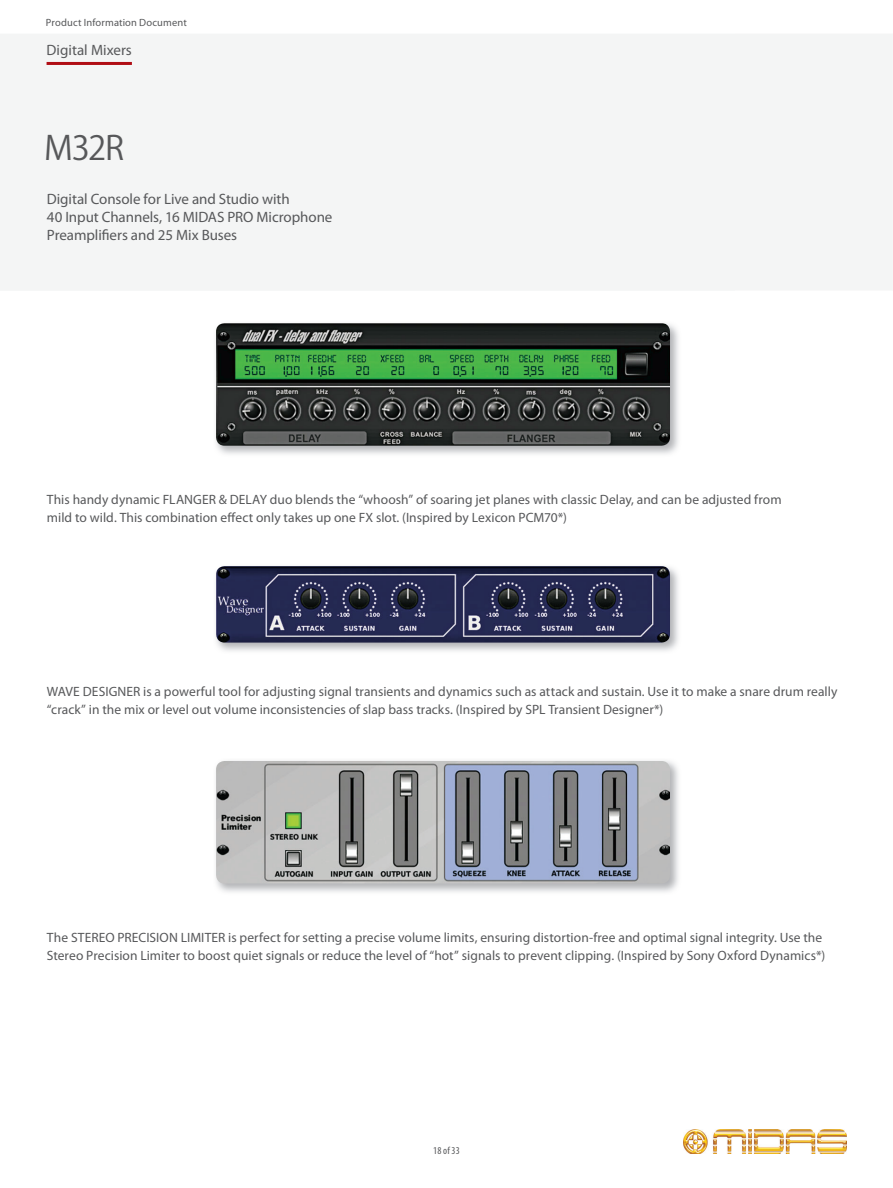
<style>
.page{position:relative;width:893px;height:1188px;background:#fff}
.page>*{position:absolute;margin:0;border:0;box-sizing:border-box;transform-origin:0 0}
.t1{font:33px "Koz Go Pro Regular 90 pv RKSJ H";color:#57585a}
.t2{font:15px/18px "Myriad Pro";letter-spacing:-.005em;color:#57585a}
.t3{font:13.5px/18px "Myriad Pro";color:#57585a}
.t4{font:10.5px "Myriad Pro";letter-spacing:.015em;color:#57585a}
.t5{font:condensed 10.5px "Myriad Pro";color:#57585a}
</style>
<div class="page">
<img style="left:735px;top:33px;width:157px;height:1118px">
<img style="left:691px;top:368px;width:45px;height:762px">
<img style="left:683px;top:1130px;width:163px;height:24px">
<hr style="left:47px;top:62px;width:85px;height:3px;background:#b00d15">
<img style="left:214px;top:322px;width:466px;height:132px">
<img style="left:216px;top:323px;width:454px;height:123px;border-radius:9px">
<img style="left:216px;top:566px;width:463px;height:85px">
<img style="left:216px;top:566px;width:454px;height:77px;border-radius:9px">
<img style="left:216px;top:760px;width:463px;height:132px">
<img style="left:216px;top:761px;width:454px;height:123px;border-radius:9px">
<p class="t4" style="left:46px;top:18px;width:142px">Product Information Document</p>
<p class="t2" style="left:47px;top:42px;width:87px">Digital Mixers</p>
<h1 class="t1" style="left:44px;top:135px;width:82px">M32R</h1>
<p class="t2" style="left:47px;top:191px;width:287px">Digital Console for Live and Studio with<br>40 Input Channels, 16 MIDAS PRO Microphone<br>Preamplifiers and 25 Mix Buses</p>
<p class="t3" style="left:47px;top:492px;width:736px">This handy dynamic FLANGER &amp; DELAY duo blends the “whoosh” of soaring jet planes with classic Delay, and can be adjusted from mild to wild. This combination effect only takes up one FX slot. (Inspired by Lexicon PCM70*)</p>
<p class="t3" style="left:47px;top:684px;width:792px">WAVE DESIGNER is a powerful tool for adjusting signal transients and dynamics such as attack and sustain. Use it to make a snare drum really “crack” in the mix or level out volume inconsistencies of slap bass tracks. (Inspired by SPL Transient Designer*)</p>
<p class="t3" style="left:47px;top:930px;width:780px">The STEREO PRECISION LIMITER is perfect for setting a precise volume limits, ensuring distortion-free and optimal signal integrity. Use the<br>Stereo Precision Limiter to boost quiet signals or reduce the level of “hot” signals to prevent clipping. (Inspired by Sony Oxford Dynamics*)</p>
<p class="t5" style="left:433px;top:1147px;width:28px">18 of 33</p>
</div>
